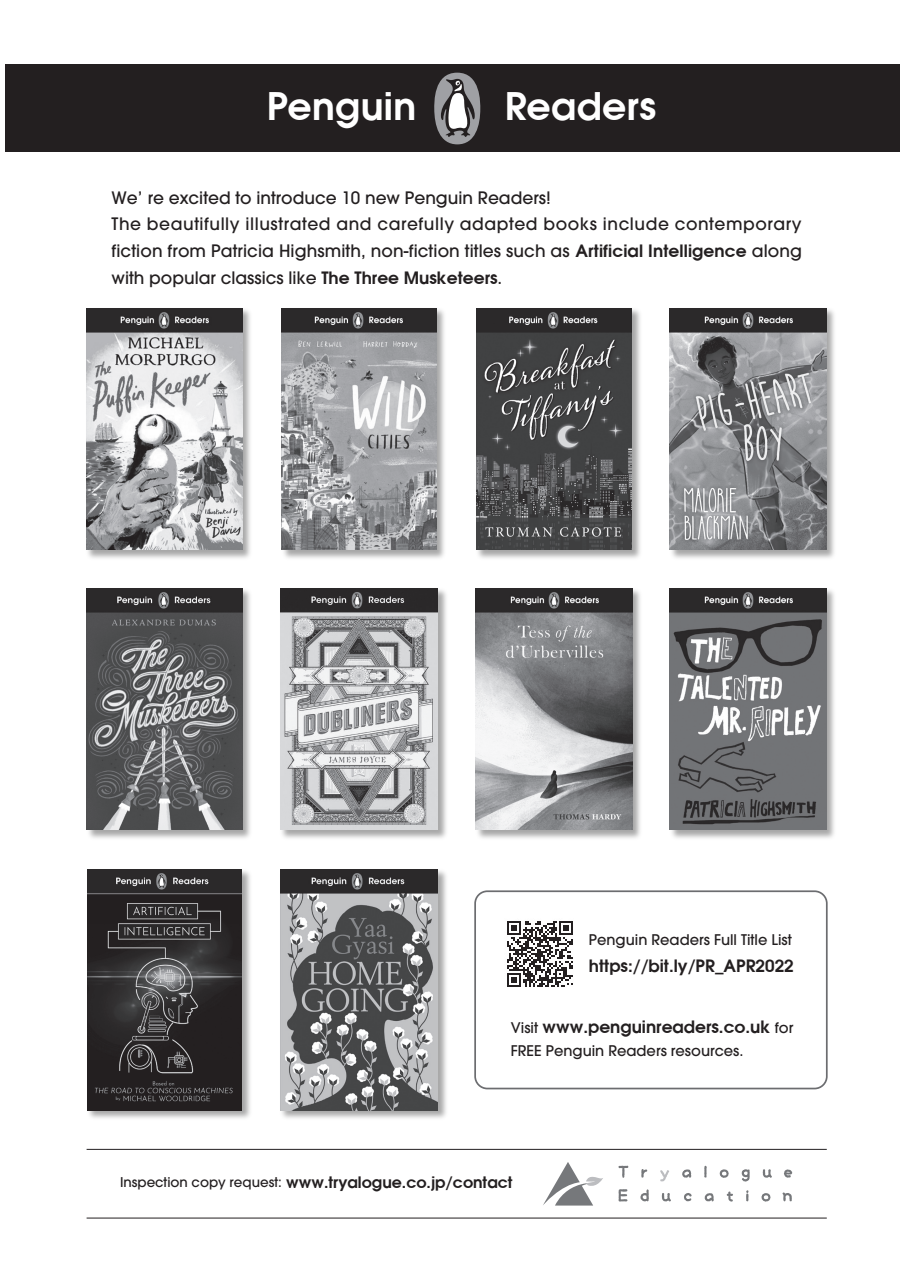
<style>
.page{position:relative;width:903px;height:1275px;background:#fff}
.page>*{position:absolute;margin:0;border:0;box-sizing:border-box;transform-origin:0 0}
.t1{font:600 37.98px "Avant Garde";letter-spacing:.01em;color:#fff}
.t2{font:500 16.97px/26.8px "Avant Garde";letter-spacing:.005em;color:#231f20}
.t3{font:600 16.97px "Avant Garde";color:#231f20}
.t4{font:600 15.75px "Avant Garde";color:#231f20}
.t5{font:500 14.53px "Avant Garde";color:#231f20}
.s1{font-weight:600}
.s2{font-weight:500;font-size:14.53px}
.s3{font-weight:500;font-size:13.3px}
</style>
<div class="page">
<div style="left:5px;top:65px;width:895px;height:87px;background:#231f20"></div>
<div style="left:474px;top:890px;width:354px;height:199px;border:2px solid #6c6d70;border-radius:12px"></div>
<img style="left:507px;top:921px;width:66px;height:66px">
<img style="left:86px;top:308px;width:164px;height:250px">
<img style="left:87px;top:308px;width:155px;height:241px">
<img style="left:281px;top:308px;width:163px;height:250px">
<img style="left:282px;top:308px;width:155px;height:241px">
<img style="left:476px;top:308px;width:164px;height:250px">
<img style="left:476px;top:308px;width:155px;height:241px">
<img style="left:669px;top:308px;width:165px;height:250px">
<img style="left:670px;top:308px;width:157px;height:241px">
<img style="left:86px;top:588px;width:164px;height:250px">
<img style="left:87px;top:588px;width:155px;height:241px">
<img style="left:280px;top:588px;width:166px;height:250px">
<img style="left:281px;top:588px;width:157px;height:241px">
<img style="left:475px;top:588px;width:165px;height:250px">
<img style="left:475px;top:588px;width:157px;height:241px">
<img style="left:669px;top:588px;width:165px;height:250px">
<img style="left:670px;top:588px;width:157px;height:241px">
<img style="left:87px;top:871px;width:163px;height:247px">
<img style="left:87px;top:869px;width:155px;height:241px">
<img style="left:280px;top:869px;width:166px;height:249px">
<img style="left:281px;top:869px;width:157px;height:241px">
<svg style="left:543px;top:1162px;width:60px;height:43px"></svg>
<svg style="left:618px;top:1166px;width:10px;height:12px"></svg>
<svg style="left:641px;top:1169px;width:6px;height:8px"></svg>
<svg style="left:660px;top:1170px;width:9px;height:11px"></svg>
<svg style="left:682px;top:1169px;width:9px;height:9px"></svg>
<svg style="left:704px;top:1166px;width:3px;height:11px"></svg>
<svg style="left:720px;top:1169px;width:9px;height:9px"></svg>
<svg style="left:742px;top:1169px;width:8px;height:12px"></svg>
<svg style="left:763px;top:1169px;width:9px;height:9px"></svg>
<svg style="left:784px;top:1169px;width:8px;height:9px"></svg>
<svg style="left:618px;top:1189px;width:9px;height:12px"></svg>
<svg style="left:640px;top:1189px;width:9px;height:12px"></svg>
<svg style="left:662px;top:1193px;width:9px;height:8px"></svg>
<svg style="left:684px;top:1193px;width:8px;height:8px"></svg>
<svg style="left:704px;top:1193px;width:10px;height:8px"></svg>
<svg style="left:727px;top:1191px;width:6px;height:11px"></svg>
<svg style="left:746px;top:1190px;width:2px;height:11px"></svg>
<svg style="left:761px;top:1193px;width:9px;height:8px"></svg>
<svg style="left:782px;top:1192px;width:10px;height:9px"></svg>
<hr style="left:87px;top:1218px;width:740px;height:1px;background:#231f20">
<hr style="left:87px;top:1149px;width:740px;height:1px;background:#231f20">
<svg style="left:434px;top:73px;width:47px;height:71px"></svg>
<p class="t1" style="left:267px;top:81px;width:151px">Penguin</p>
<p class="t1" style="left:505px;top:81px;width:153px">Readers</p>
<p class="t2" style="left:112px;top:184px;width:692px">We’ re excited to introduce 10 new Penguin Readers!<br>The beautifully illustrated and carefully adapted books include contemporary fiction from Patricia Highsmith, non-fiction titles such as <span class="s1">Artificial Intelligence</span> along with popular classics like <span class="s1">The Three Musketeers</span>.</p>
<p class="t5" style="left:589px;top:931px;width:204px">Penguin Readers Full Title List</p>
<p class="t3" style="left:589px;top:954px;width:206px">https://bit.ly/PR_APR2022</p>
<p class="t3" style="left:511px;top:1016px;width:284px"><span class="s2">Visit</span> www.penguinreaders.co.uk <span class="s2">for</span></p>
<p class="t5" style="left:511px;top:1041px;width:234px">FREE Penguin Readers resources.</p>
<p class="t4" style="left:120px;top:1172px;width:394px"><span class="s3">Inspection copy request:</span> www.tryalogue.co.jp/contact</p>
</div>
